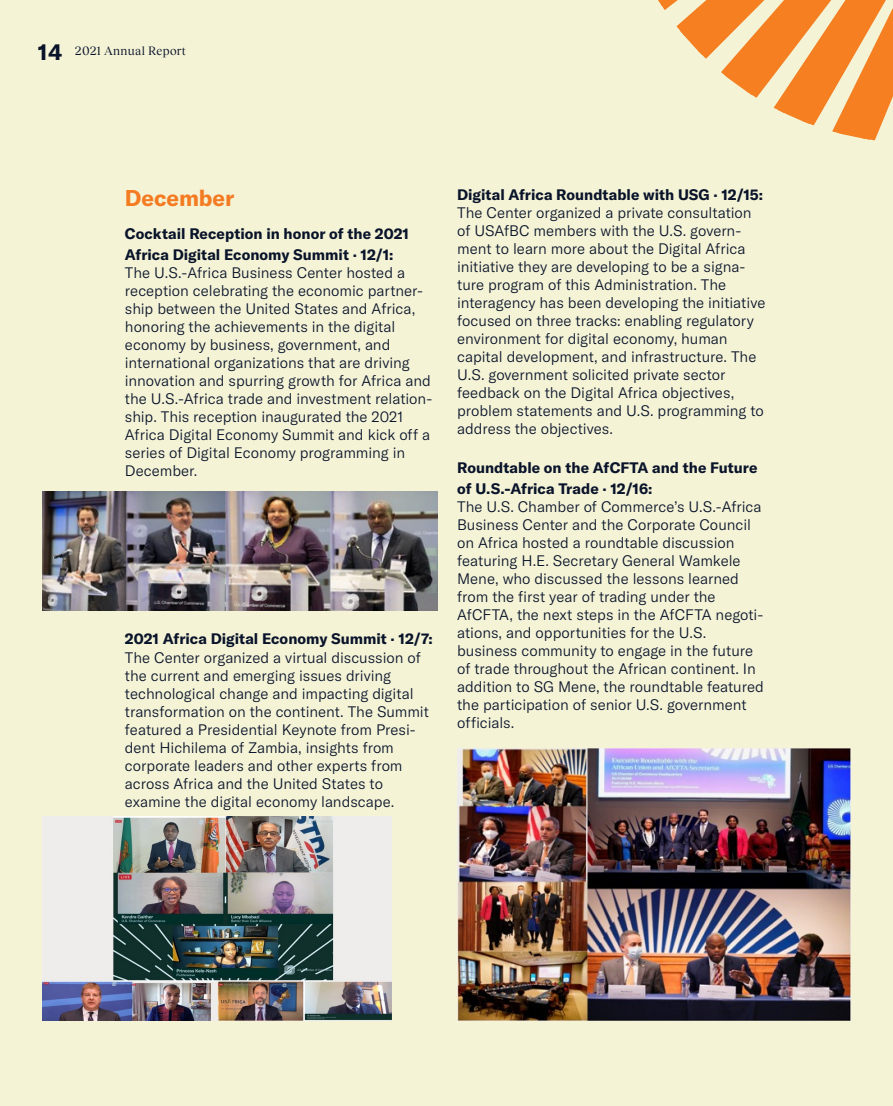
<style>
.page{position:relative;width:893px;height:1106px;background:#f4f3d6}
.page>*{position:absolute;margin:0;border:0;box-sizing:border-box;transform-origin:0 0}
.Sub_title{font:700 22.5px "GT America";letter-spacing:-.005em;color:#f47b21}
.t1{font:700 22.5px "GT America";color:#09132a}
.Main_Body_Text_10_14{font:300 15px/18px "GT America";color:#09132a}
.Body_Text_title{font:700 15px/21px "GT America";color:#09132a}
.t2{font:12px "Tobias";letter-spacing:.025em;color:#09132a}
</style>
<div class="page">
<svg style="left:658px;top:0;width:235px;height:141px"></svg>
<img style="left:43px;top:492px;width:394px;height:118px">
<img style="left:43px;top:816px;width:348px;height:204px">
<img style="left:457px;top:748px;width:393px;height:272px">
<h1 class="t1" style="left:38px;top:38px;width:26px">14</h1>
<p class="t2" style="left:75px;top:41px;width:112px">2021 Annual Report</p>
<p class="Sub_title" style="left:125px;top:183px;width:111px">December</p>
<p class="Body_Text_title" style="left:125px;top:223px;width:286px">Cocktail Reception in honor of the 2021<br>Africa Digital Economy Summit · 12/1:</p>
<p class="Main_Body_Text_10_14" style="left:125px;top:264px;width:309px">The U.S.-Africa Business Center hosted a reception celebrating the economic partner&shy;ship between the United States and Africa, honoring the achievements in the digital economy by business, government, and international organizations that are driving innovation and spurring growth for Africa and the U.S.-Africa trade and investment relation&shy;ship. This reception inaugurated the 2021<br>Africa Digital Economy Summit and kick off a series of Digital Economy programming in December.</p>
<p class="Body_Text_title" style="left:125px;top:628px;width:309px">2021 Africa Digital Economy Summit · 12/7:</p>
<p class="Main_Body_Text_10_14" style="left:125px;top:648px;width:306px">The Center organized a virtual discussion of the current and emerging issues driving technological change and impacting digital transformation on the continent. The Summit featured a Presidential Keynote from Presi&shy;dent Hichilema of Zambia, insights from corporate leaders and other experts from across Africa and the United States to examine the digital economy landscape.</p>
<p class="Body_Text_title" style="left:457px;top:184px;width:308px">Digital Africa Roundtable with USG · 12/15:</p>
<p class="Main_Body_Text_10_14" style="left:457px;top:203px;width:310px">The Center organized a private consultation of USAfBC members with the U.S. govern&shy;ment to learn more about the Digital Africa initiative they are developing to be a signa&shy;ture program of this Administration. The interagency has been developing the initiative focused on three tracks: enabling regulatory environment for digital economy, human capital development, and infrastructure. The U.S. government solicited private sector feedback on the Digital Africa objectives, problem statements and U.S. programming to address the objectives.</p>
<p class="Body_Text_title" style="left:457px;top:457px;width:302px">Roundtable on the AfCFTA and the Future of U.S.-Africa Trade · 12/16:</p>
<p class="Main_Body_Text_10_14" style="left:457px;top:497px;width:308px">The U.S. Chamber of Commerce’s U.S.-Africa Business Center and the Corporate Council on Africa hosted a roundtable discussion featuring H.E. Secretary General Wamkele Mene, who discussed the lessons learned from the first year of trading under the AfCFTA, the next steps in the AfCFTA negoti&shy;ations, and opportunities for the U.S. business community to engage in the future of trade throughout the African continent. In addition to SG Mene, the roundtable featured the participation of senior U.S. government officials.</p>
</div>
